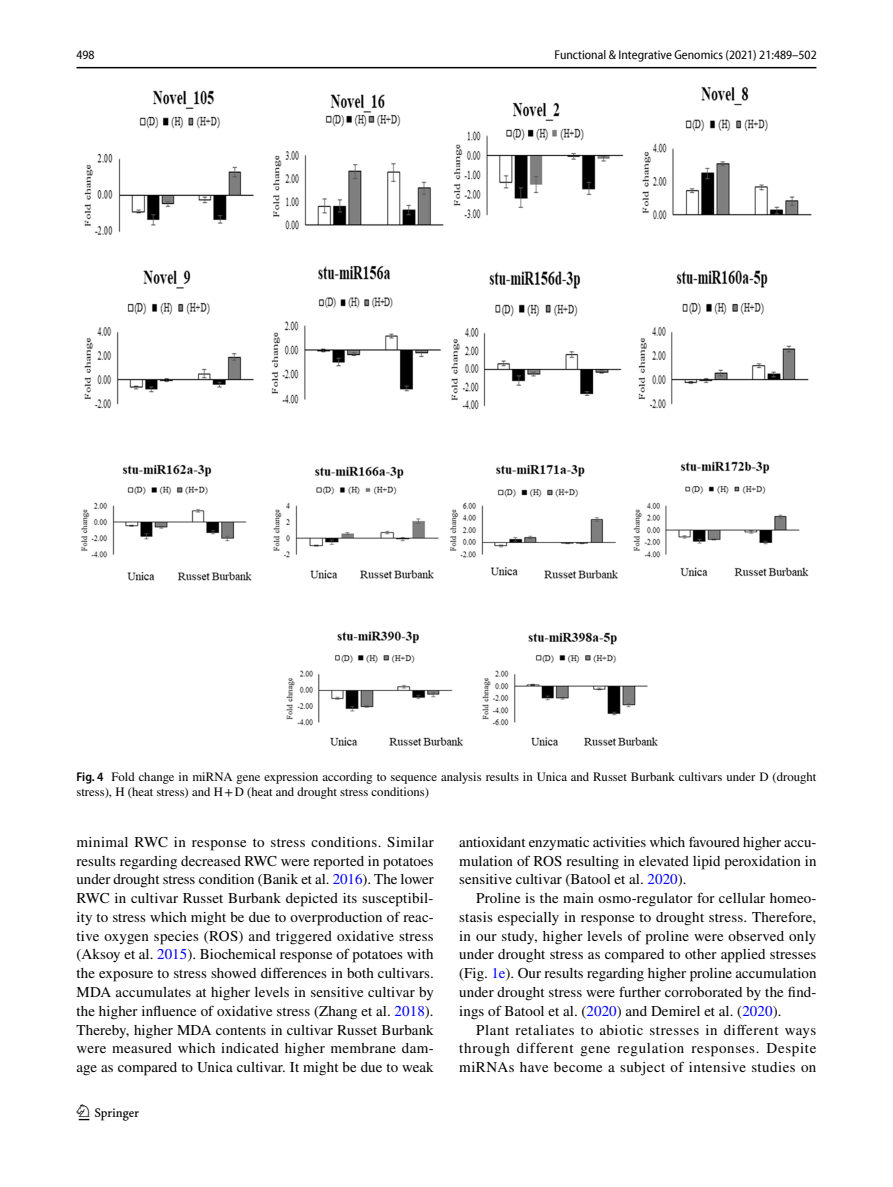
<style>
.page{position:relative;width:893px;height:1187px;background:#fff}
.page>*{position:absolute;margin:0;border:0;box-sizing:border-box;transform-origin:0 0}
.t1{font:22.5px "Springnew Regular 2";color:#000}
.t2{font:15px/18.8px "STIX";letter-spacing:.005em;color:#000;text-align:justify}
.t3{font:12.75px/15px "STIX";color:#000}
.t4{font:semi-condensed 12.75px "Myriad Pro Unic";color:#000}
.s1{font-family:"Myriad Pro";font-weight:600;font-stretch:semi-condensed}
.s2{color:#00f}
</style>
<div class="page">
<hr style="left:77px;top:67px;width:739px;height:1px;background:#000">
<img style="left:81px;top:87px;width:731px;height:659px">
<p class="t4" style="left:76px;top:50px;width:20px">498</p>
<p class="t4" style="left:554px;top:50px;width:264px">Functional &amp; Integrative Genomics (2021) 21:489–502</p>
<p class="t3" style="left:77px;top:770px;width:741px"><span class="s1">Fig. 4</span> Fold change in miRNA gene expression according to sequence analysis results in Unica and Russet Burbank cultivars under D (drought stress), H (heat stress) and H+D (heat and drought stress conditions)</p>
<p class="t2" style="left:77px;top:833px;width:359px">minimal RWC in response to stress conditions. Similar results regarding decreased RWC were reported in potatoes under drought stress condition (Banik et al. <span class="s2">2016</span>). The lower RWC in cultivar Russet Burbank depicted its susceptibil&shy;ity to stress which might be due to overproduction of reac&shy;tive oxygen species (ROS) and triggered oxidative stress (Aksoy et al. <span class="s2">2015</span>). Biochemical response of potatoes with the exposure to stress showed differences in both cultivars.<br>MDA accumulates at higher levels in sensitive cultivar by the higher influence of oxidative stress (Zhang et al. <span class="s2">2018</span>).<br>Thereby, higher MDA contents in cultivar Russet Burbank were measured which indicated higher membrane dam&shy;age as compared to Unica cultivar. It might be due to weak</p>
<p class="t2" style="left:459px;top:833px;width:359px">antioxidant enzymatic activities which favoured higher accu&shy;mulation of ROS resulting in elevated lipid peroxidation in sensitive cultivar (Batool et al. <span class="s2">2020</span>).</p>
<p class="t2" style="left:459px;top:889px;width:359px;text-indent:17px">Proline is the main osmo-regulator for cellular homeo&shy;stasis especially in response to drought stress. Therefore, in our study, higher levels of proline were observed only under drought stress as compared to other applied stresses (Fig. <span class="s2">1e</span>). Our results regarding higher proline accumulation under drought stress were further corroborated by the find&shy;ings of Batool et al. (<span class="s2">2020</span>) and Demirel et al. (<span class="s2">2020</span>).</p>
<p class="t2" style="left:459px;top:1021px;width:359px;text-indent:17px">Plant retaliates to abiotic stresses in different ways through different gene regulation responses. Despite miRNAs have become a subject of intensive studies on</p>
<h1 class="t1" style="left:79px;top:1104px;width:62px">1 3</h1>
</div>
